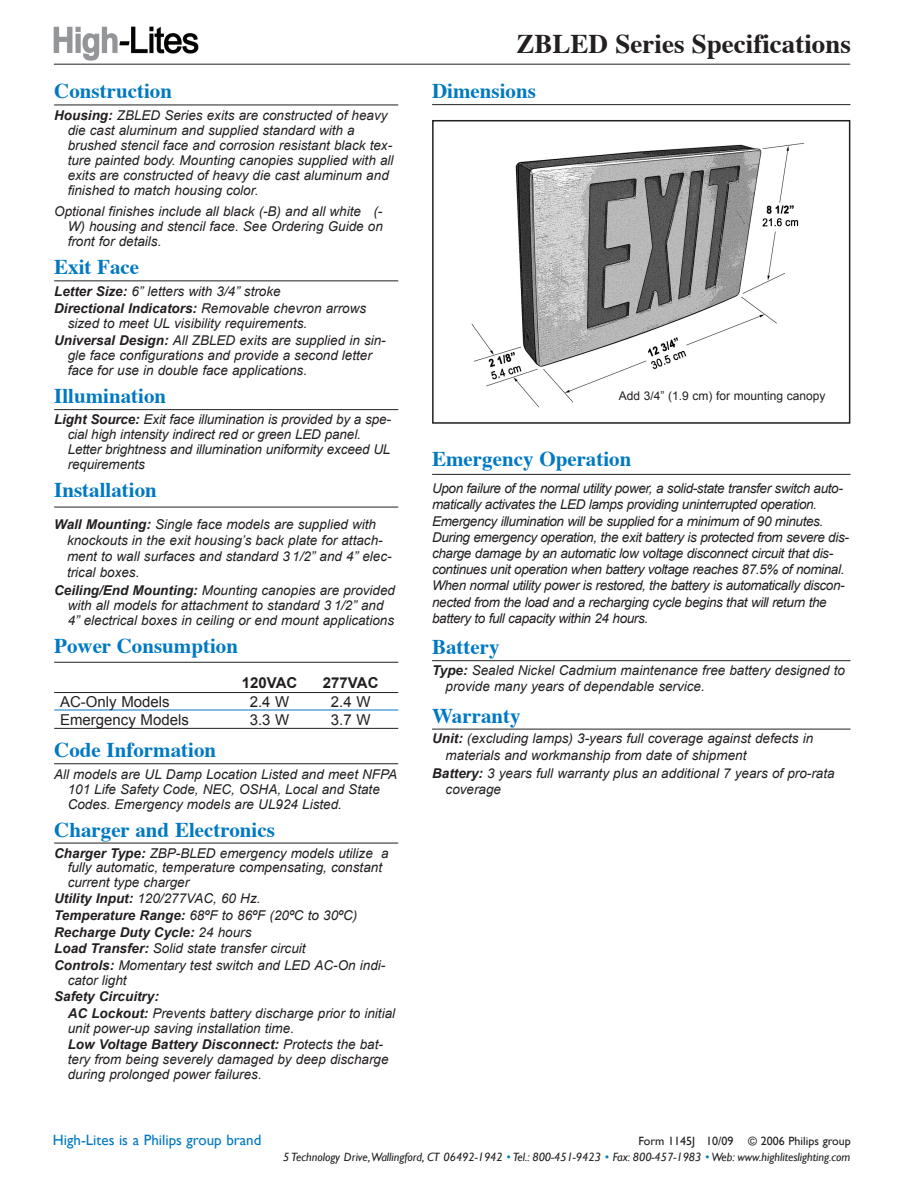
<style>
.page{position:relative;width:918px;height:1188px;background:#fff}
.page>*{position:absolute;margin:0;border:0;box-sizing:border-box;transform-origin:0 0}
.t1{font:700 27px "Times";color:#231f20}
.t2{font:700 21px "Times";color:#0079c2}
.t3{font:15px "Arial";color:#231f20}
.t4{font:15px "Gill Sans";color:#0079c2}
.t5{font:700 15px "Arial";color:#231f20}
.t6{font:italic 13.5px/15px "Arial";color:#231f20}
.t7{font:italic 13.5px/16.2px "Arial";letter-spacing:-.03em;color:#231f20}
.t8{font:italic 12px/15.9px "Gill Sans";color:#231f20;text-align:right}
.t9{font:12px "Arial";color:#231f20}
.s1{font-weight:700}
.s2{font-style:normal}
.s3{color:#0079c2}
</style>
<div class="page">
<hr style="left:432px;top:104px;width:418px;height:1px;background:#231f20">
<img style="left:471px;top:143px;width:334px;height:265px">
<div style="left:432px;top:120px;width:418px;height:304px;border:2px solid #231f20"></div>
<hr style="left:432px;top:474px;width:419px;height:1px;background:#231f20">
<hr style="left:432px;top:660px;width:419px;height:1px;background:#231f20">
<hr style="left:432px;top:729px;width:419px;height:1px;background:#231f20">
<div style="left:617px;top:390px;width:211px;height:22px;background:#fff"></div>
<hr style="left:54px;top:105px;width:344px;height:1px;background:#231f20">
<hr style="left:54px;top:281px;width:344px;height:1px;background:#231f20">
<hr style="left:54px;top:409px;width:344px;height:1px;background:#231f20">
<hr style="left:54px;top:507px;width:344px;height:1px;background:#231f20">
<hr style="left:54px;top:662px;width:344px;height:1px;background:#231f20">
<hr style="left:54px;top:692px;width:344px;height:1px;background:#231f20">
<hr style="left:54px;top:710px;width:344px;height:1px;background:#0079c2">
<hr style="left:54px;top:728px;width:344px;height:1px;background:#231f20">
<hr style="left:54px;top:764px;width:344px;height:1px;background:#231f20">
<hr style="left:54px;top:843px;width:344px;height:1px;background:#231f20">
<img style="left:53px;top:26px;width:146px;height:35px">
<hr style="left:54px;top:64px;width:796px;height:1px;background:#231f20">
<h2 class="t2" style="left:54px;top:83px;width:119px">Construction</h2>
<p class="t6" style="left:68px;top:108px;width:327px;text-indent:-14px"><span class="s1">Housing:</span> ZBLED Series exits are constructed of heavy die cast aluminum and supplied standard with a brushed stencil face and corrosion resistant black tex&shy;ture painted body. Mounting canopies supplied with all exits are constructed of heavy die cast aluminum and finished to match housing color.</p>
<p class="t6" style="left:68px;top:204px;width:317px;text-align:justify;text-indent:-14px">Optional finishes include all black (-B) and all white (- W) housing and stencil face. See Ordering Guide on front for details.</p>
<h2 class="t2" style="left:54px;top:258px;width:87px">Exit Face</h2>
<p class="t6" style="left:54px;top:282px;width:314px;line-height:17.1px"><span class="s1">Letter Size:</span> 6” letters with 3/4” stroke<br><span class="s1">Directional Indicators:</span> Removable chevron arrows</p>
<p class="t6" style="left:54px;top:315px;width:332px;line-height:17.1px;text-indent:13px">sized to meet UL visibility requirements.<br><span class="s1">Universal Design:</span> All ZBLED exits are supplied in sin-</p>
<p class="t6" style="left:68px;top:348px;width:306px">gle face configurations and provide a second letter face for use in double face applications.</p>
<h2 class="t2" style="left:54px;top:387px;width:114px">Illumination</h2>
<p class="t6" style="left:68px;top:412px;width:324px;text-indent:-13px"><span class="s1">Light Source:</span> Exit face illumination is provided by a spe&shy;cial high intensity indirect red or green LED panel.<br>Letter brightness and illumination uniformity exceed UL requirements</p>
<h2 class="t2" style="left:54px;top:482px;width:104px">Installation</h2>
<p class="t6" style="left:54px;top:517px;width:323px"><span class="s1">Wall Mounting:</span> Single face models are supplied with</p>
<p class="t6" style="left:67px;top:533px;width:316px">knockouts in the exit housing’s back plate for attach-</p>
<p class="t6" style="left:67px;top:549px;width:325px">ment to wall surfaces and standard 3 1/2” and 4” elec-</p>
<p class="t6" style="left:67px;top:565px;width:74px">trical boxes.</p>
<p class="t6" style="left:54px;top:582px;width:342px"><span class="s1">Ceiling/End Mounting:</span> Mounting canopies are provided</p>
<p class="t6" style="left:68px;top:597px;width:328px">with all models for attachment to standard 3 1/2” and<br>4” electrical boxes in ceiling or end mount applications</p>
<h2 class="t2" style="left:54px;top:637px;width:185px">Power Consumption</h2>
<p class="t5" style="left:242px;top:674px;width:57px">120VAC</p>
<p class="t5" style="left:323px;top:674px;width:57px">277VAC</p>
<p class="t3" style="left:60px;top:693px;width:111px">AC-Only Models</p>
<p class="t3" style="left:250px;top:693px;width:41px">2.4 W</p>
<p class="t3" style="left:331px;top:693px;width:41px">2.4 W</p>
<p class="t3" style="left:60px;top:711px;width:130px">Emergency Models</p>
<p class="t3" style="left:250px;top:711px;width:41px">3.3 W</p>
<p class="t3" style="left:331px;top:711px;width:41px">3.7 W</p>
<h2 class="t2" style="left:54px;top:741px;width:164px">Code Information</h2>
<p class="t6" style="left:68px;top:766px;width:331px;text-indent:-14px">All models are UL Damp Location Listed and meet NFPA<br>101 Life Safety Code, NEC, OSHA, Local and State<br>Codes. Emergency models are UL924 Listed.</p>
<h2 class="t2" style="left:54px;top:821px;width:222px">Charger and Electronics</h2>
<p class="t6" style="left:68px;top:846px;width:322px;line-height:14.5px;text-indent:-14px"><span class="s1">Charger Type:</span> ZBP-BLED emergency models utilize a fully automatic, temperature compensating, constant current type charger</p>
<p class="t6" style="left:54px;top:890px;width:332px;line-height:16.6px"><span class="s1">Utility Input:</span> 120/277VAC, 60 Hz.<br><span class="s1">Temperature Range:</span> 68ºF to 86ºF (20ºC to 30ºC)<br><span class="s1">Recharge Duty Cycle:</span> 24 hours<br><span class="s1">Load Transfer:</span> Solid state transfer circuit<br><span class="s1">Controls:</span> Momentary test switch and LED AC-On indi-</p>
<p class="t6" style="left:68px;top:973px;width:60px">cator light</p>
<p class="t6" style="left:68px;top:988px;width:329px;line-height:16.6px;text-indent:-14px"><span class="s1">Safety Circuitry:<br>AC Lockout:</span> Prevents battery discharge prior to initial</p>
<p class="t6" style="left:68px;top:1020px;width:316px;line-height:16.6px">unit power-up saving installation time.<br><span class="s1">Low Voltage Battery Disconnect:</span> Protects the bat-</p>
<p class="t6" style="left:68px;top:1052px;width:322px;line-height:14.5px">tery from being severely damaged by deep discharge during prolonged power failures.</p>
<h1 class="t1" style="left:517px;top:33px;width:336px">ZBLED Series Specifications</h1>
<h2 class="t2" style="left:432px;top:82px;width:105px">Dimensions</h2>
<p class="t9" style="left:619px;top:390px;width:208px">Add 3/4” (1.9 cm) for mounting canopy</p>
<h2 class="t2" style="left:432px;top:450px;width:201px">Emergency Operation</h2>
<p class="t7" style="left:432px;top:480px;width:418px">Upon failure of the normal utility power, a solid-state transfer switch auto&shy;matically activates the LED lamps providing uninterrupted operation.<br>Emergency illumination will be supplied for a minimum of 90 minutes.<br>During emergency operation, the exit battery is protected from severe dis&shy;charge damage by an automatic low voltage disconnect circuit that dis&shy;continues unit operation when battery voltage reaches 87.5% of nominal.<br>When normal utility power is restored, the battery is automatically discon&shy;nected from the load and a recharging cycle begins that will return the battery to full capacity within 24 hours.</p>
<h2 class="t2" style="left:432px;top:639px;width:69px">Battery</h2>
<p class="t6" style="left:446px;top:662px;width:401px;line-height:16.2px;text-indent:-14px"><span class="s1">Type:</span> Sealed Nickel Cadmium maintenance free battery designed to provide many years of dependable service.</p>
<h2 class="t2" style="left:432px;top:707px;width:90px">Warranty</h2>
<p class="t6" style="left:446px;top:731px;width:369px;line-height:16.2px;text-indent:-14px"><span class="s1">Unit:</span> (excluding lamps) 3-years full coverage against defects in materials and workmanship from date of shipment</p>
<p class="t6" style="left:446px;top:765px;width:391px;line-height:16.2px;text-indent:-14px"><span class="s1">Battery:</span> 3 years full warranty plus an additional 7 years of pro-rata coverage</p>
<p class="t4" style="left:53px;top:1132px;width:210px">High-Lites is a Philips group brand</p>
<p class="t8" style="left:283px;top:1133px;width:569px"><span class="s2">Form 1145J 10/09 © 2006 Philips group<br></span>5 Technology Drive,Wallingford, CT 06492-1942 <span class="s3">•</span> Tel.: 800-451-9423 <span class="s3">•</span> Fax: 800-457-1983 <span class="s3">•</span> Web: www.highliteslighting.com</p>
</div>
